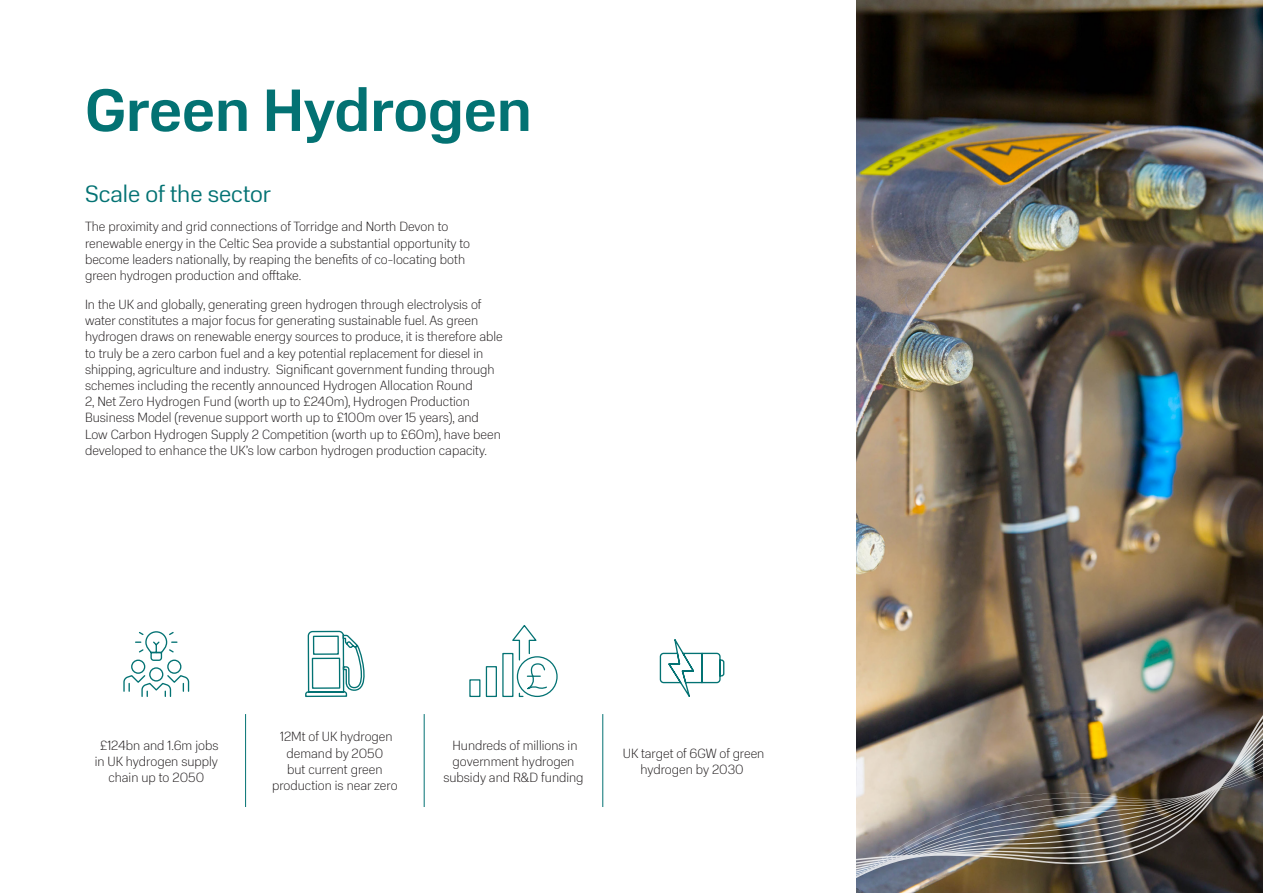
<style>
.page{position:relative;width:1263px;height:893px;background:#fff}
.page>*{position:absolute;margin:0;border:0;box-sizing:border-box;transform-origin:0 0}
.t1{font:500 60px "Normalidad Compact";color:#037273}
.t2{font:300 24px "Normalidad Compact";color:#037273}
.Body{font:100 13.5px/16.2px "Normalidad Compact";color:#231f20;text-align:center}
</style>
<div class="page">
<img style="left:856px;top:0;width:407px;height:648px">
<img style="left:856px;top:648px;width:407px;height:245px">
<hr style="left:245px;top:714px;width:1px;height:93px;background:#037273">
<hr style="left:424px;top:714px;width:1px;height:93px;background:#037273">
<hr style="left:602px;top:714px;width:1px;height:93px;background:#037273">
<svg style="left:123px;top:631px;width:67px;height:66px"></svg>
<svg style="left:305px;top:630px;width:60px;height:68px"></svg>
<svg style="left:469px;top:625px;width:89px;height:73px"></svg>
<svg style="left:659px;top:639px;width:66px;height:58px"></svg>
<p class="t1" style="left:85px;top:66px;width:448px">Green Hydrogen</p>
<p class="t2" style="left:85px;top:177px;width:187px">Scale of the sector</p>
<p class="Body" style="left:85px;top:218px;width:386px;text-align:left">The proximity and grid connections of Torridge and North Devon to renewable energy in the Celtic Sea provide a substantial opportunity to become leaders nationally, by reaping the benefits of co-locating both green hydrogen production and offtake.</p>
<p class="Body" style="left:85px;top:295px;width:419px;text-align:left">In the UK and globally, generating green hydrogen through electrolysis of water constitutes a major focus for generating sustainable fuel. As green hydrogen draws on renewable energy sources to produce, it is therefore able to truly be a zero carbon fuel and a key potential replacement for diesel in shipping, agriculture and industry. Significant government funding through schemes including the recently announced Hydrogen Allocation Round<br>2, Net Zero Hydrogen Fund (worth up to £240m), Hydrogen Production Business Model (revenue support worth up to £100m over 15 years), and Low Carbon Hydrogen Supply 2 Competition (worth up to £60m), have been developed to enhance the UK’s low carbon hydrogen production capacity.</p>
<p class="Body" style="left:95px;top:736px;width:125px">£124bn and 1.6m jobs in UK hydrogen supply chain up to 2050</p>
<p class="Body" style="left:272px;top:728px;width:127px">12Mt of UK hydrogen demand by 2050<br>but current green production is near zero</p>
<p class="Body" style="left:443px;top:736px;width:142px">Hundreds of millions in government hydrogen subsidy and R&amp;D funding</p>
<p class="Body" style="left:623px;top:744px;width:143px">UK target of 6GW of green hydrogen by 2030</p>
</div>
